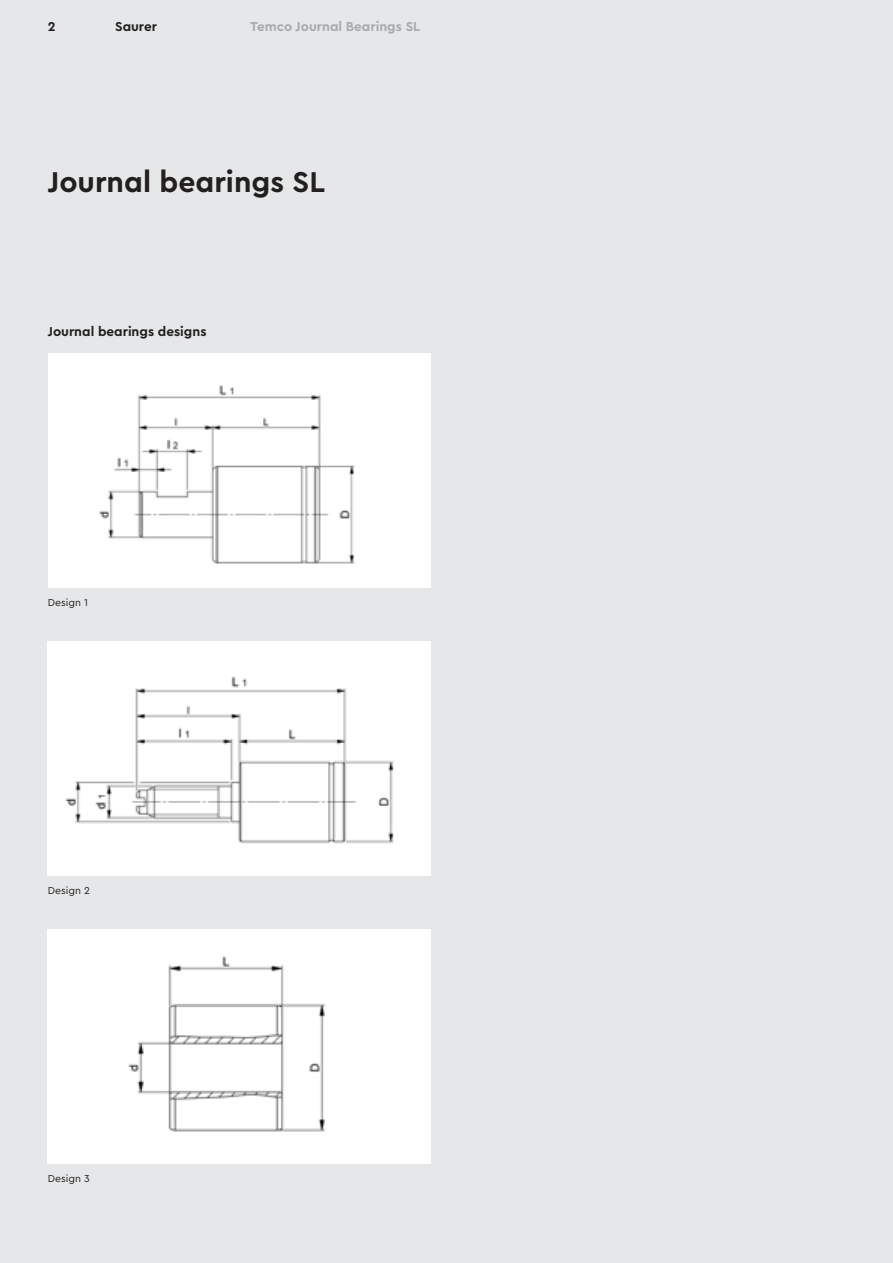
<style>
.page{position:relative;width:893px;height:1263px;background:#e6e7e9}
.page>*{position:absolute;margin:0;border:0;box-sizing:border-box;transform-origin:0 0}
.t1{font:700 30px "Saurer";color:#231f20}
.t2{font:700 13.5px "Saurer";color:#231f20}
.t3{font:700 13.5px "Saurer";color:#a8a9ad}
.t4{font:10.5px "Saurer";color:#231f20}
</style>
<div class="page">
<div style="left:48px;top:354px;width:383px;height:234px;background:#fff"></div>
<img style="left:99px;top:384px;width:256px;height:180px">
<div style="left:48px;top:930px;width:383px;height:234px;background:#fff"></div>
<img style="left:128px;top:956px;width:197px;height:176px">
<div style="left:48px;top:642px;width:383px;height:234px;background:#fff"></div>
<img style="left:65px;top:676px;width:329px;height:168px">
<p class="t2" style="left:48px;top:18px;width:9px">2</p>
<p class="t2" style="left:115px;top:18px;width:43px">Saurer</p>
<p class="t3" style="left:250px;top:18px;width:172px">Temco Journal Bearings SL</p>
<h1 class="t1" style="left:48px;top:162px;width:279px">Journal bearings SL</h1>
<p class="t2" style="left:48px;top:322px;width:160px">Journal bearings designs</p>
<p class="t4" style="left:48px;top:595px;width:42px">Design 1</p>
<p class="t4" style="left:48px;top:883px;width:44px">Design 2</p>
<p class="t4" style="left:48px;top:1171px;width:43px">Design 3</p>
</div>
